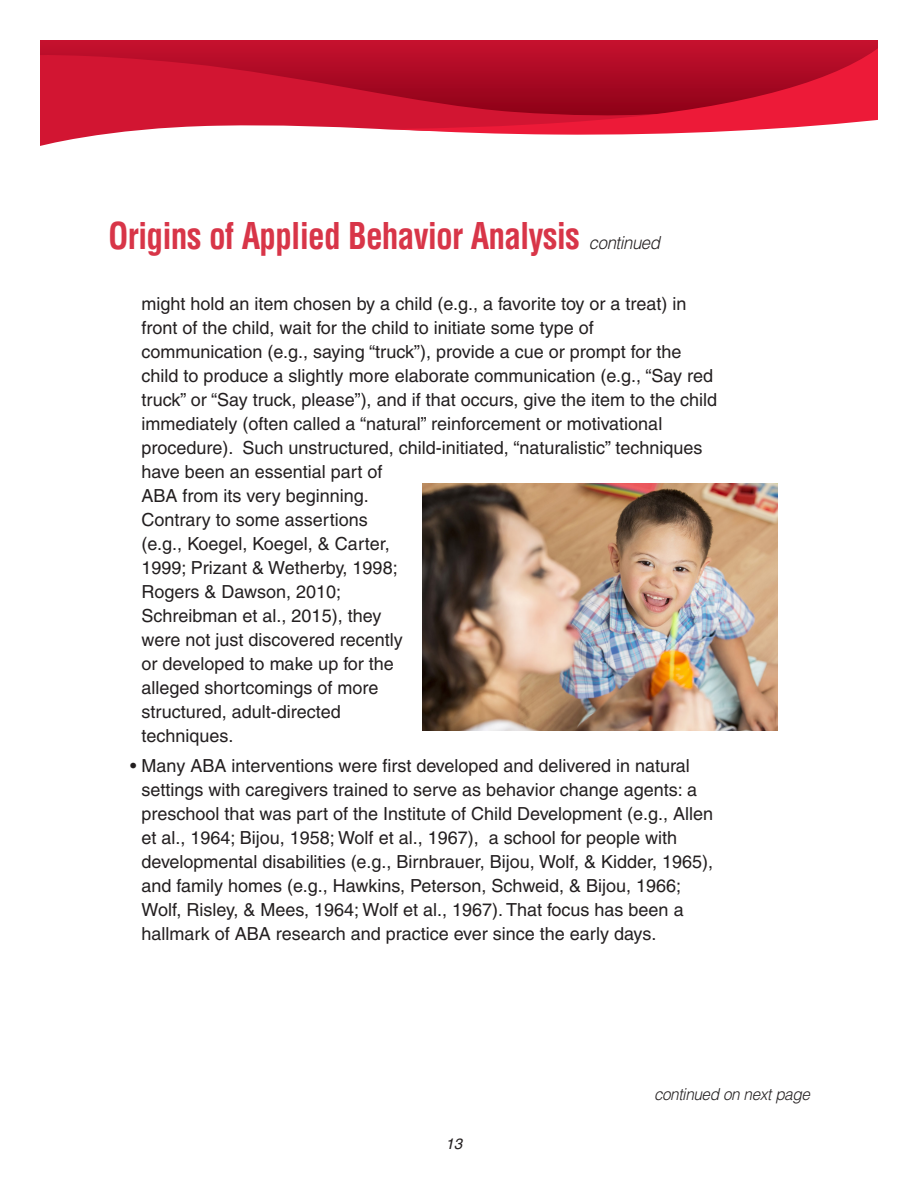
<style>
.page{position:relative;width:918px;height:1188px;background:#fff}
.page>*{position:absolute;margin:0;border:0;box-sizing:border-box;transform-origin:0 0}
.t1{font:700 condensed 36px "Helvetica";letter-spacing:-.025em;color:#d83548;scale:.93 1}
.t2{font:18px/24px "Helvetica";color:#231f20}
.t3{font:italic 300 16.5px "Helvetica";letter-spacing:-.025em;color:#231f20;scale:.93 1}
.t4{font:italic 15px "Helvetica";color:#231f20}
.s1{font-weight:300;font-style:italic;font-stretch:normal;font-size:18px;color:#231f20}
</style>
<div class="page">
<svg style="left:40px;top:53px;width:340px;height:93px;fill:#d21532"></svg>
<svg style="left:380px;top:40px;width:497px;height:95px;background:#c21933"></svg>
<img style="left:422px;top:484px;width:355px;height:246px">
<h1 class="t1" style="left:108px;top:221px;width:595px">Origins of Applied Behavior Analysis <span class="s1">continued</span></h1>
<p class="t2" style="left:142px;top:294px;width:577px">might hold an item chosen by a child (e.g., a favorite toy or a treat) in front of the child, wait for the child to initiate some type of communication (e.g., saying “truck”), provide a cue or prompt for the child to produce a slightly more elaborate communication (e.g., “Say red truck” or “Say truck, please”), and if that occurs, give the item to the child immediately (often called a “natural” reinforcement or motivational procedure). Such unstructured, child-initiated, “naturalistic” techniques have been an essential part of<br>ABA from its very beginning.<br>Contrary to some assertions<br>(e.g., Koegel, Koegel, &amp; Carter,<br>1999; Prizant &amp; Wetherby, 1998;<br>Rogers &amp; Dawson, 2010;<br>Schreibman et al., 2015), they<br>were not just discovered recently<br>or developed to make up for the<br>alleged shortcomings of more<br>structured, adult-directed<br>techniques.</p>
<p class="t2" style="left:142px;top:756px;width:573px;text-indent:-11px">• Many ABA interventions were first developed and delivered in natural settings with caregivers trained to serve as behavior change agents: a preschool that was part of the Institute of Child Development (e.g., Allen et al., 1964; Bijou, 1958; Wolf et al., 1967), a school for people with developmental disabilities (e.g., Birnbrauer, Bijou, Wolf, &amp; Kidder, 1965), and family homes (e.g., Hawkins, Peterson, Schweid, &amp; Bijou, 1966; Wolf, Risley, &amp; Mees, 1964; Wolf et al., 1967). That focus has been a hallmark of ABA research and practice ever since the early days.</p>
<p class="t4" style="left:445px;top:1139px;width:21px">13</p>
<p class="t3" style="left:654px;top:1088px;width:169px">continued on next page</p>
</div>
